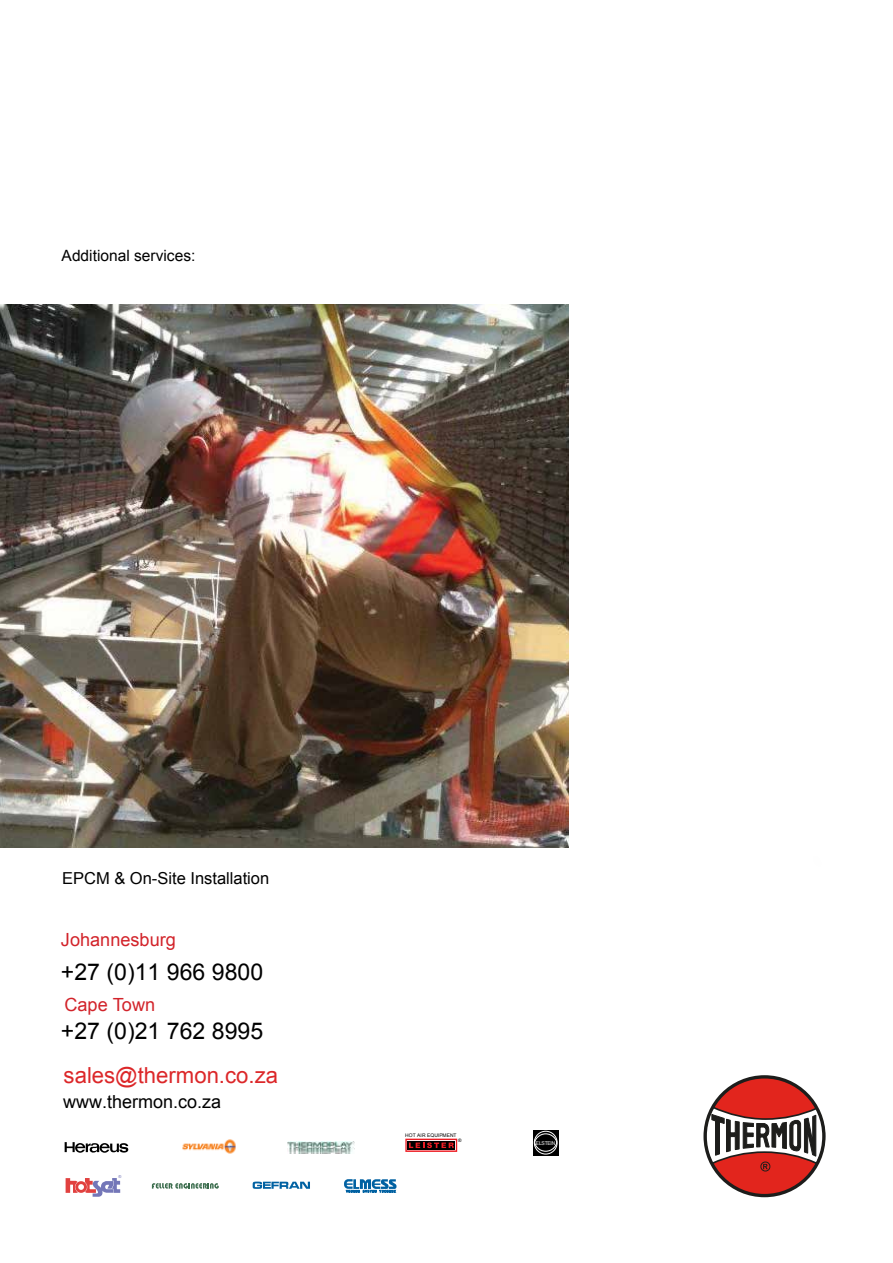
<style>
.page{position:relative;width:893px;height:1263px;background:#fff}
.page>*{position:absolute;margin:0;border:0;box-sizing:border-box;transform-origin:0 0}
.t1{font:23.1px "Arial";color:#000}
.t2{font:22.2px "Arial";color:#dc2729}
.t3{font:18.15px "Arial";color:#d2232a}
.t4{font:18px "Arial";color:#000}
.t5{font:16.5px "Arial";color:#000}
.t6{font:15.6px "Arial";color:#000}
.t7{font:5.25px "Arial";letter-spacing:-.045em;color:#fff;scale:.95 1}
.t8{font:4.95px "Arial";color:#000}
.t9{font:4.8px "Arial";color:#000}
.t10{font:4.05px "Arial";color:#7477b8}
</style>
<div class="page">
<img style="left:0;top:304px;width:568px;height:544px">
<div style="left:705px;top:1077px;width:119px;height:118px;background:#e2251d;border-radius:50%"></div>
<svg style="left:704px;top:1105px;width:122px;height:66px"></svg>
<svg style="left:253px;top:1181px;width:57px;height:8px"></svg>
<img style="left:288px;top:1141px;width:67px;height:12px">
<svg style="left:66px;top:1178px;width:54px;height:19px"></svg>
<svg style="left:65px;top:1142px;width:63px;height:11px"></svg>
<img style="left:182px;top:1139px;width:54px;height:15px">
<svg style="left:152px;top:1183px;width:67px;height:5px"></svg>
<svg style="left:533px;top:1130px;width:26px;height:25px"></svg>
<svg style="left:534px;top:1131px;width:23px;height:23px"></svg>
<div style="left:534px;top:1131px;width:23px;height:23px;border:1px solid #fff;border-radius:50%"></div>
<svg style="left:405px;top:1138px;width:52px;height:14px"></svg>
<svg style="left:344px;top:1179px;width:53px;height:13px"></svg>
<p class="t6" style="left:62px;top:245px;width:135px">Additional services:</p>
<p class="t5" style="left:62px;top:867px;width:209px">EPCM &amp; On-Site Installation</p>
<p class="t3" style="left:61px;top:928px;width:117px">Johannesburg</p>
<p class="t1" style="left:61px;top:957px;width:204px">+27 (0)11 966 9800</p>
<p class="t3" style="left:64px;top:993px;width:92px">Cape Town</p>
<p class="t1" style="left:61px;top:1016px;width:204px">+27 (0)21 762 8995</p>
<p class="t2" style="left:64px;top:1061px;width:216px">sales@thermon.co.za</p>
<p class="t4" style="left:63px;top:1090px;width:160px">www.thermon.co.za</p>
<p class="t10" style="left:119px;top:1174px;width:4px">®</p>
<p class="t8" style="left:405px;top:1132px;width:53px">HOT AIR EQUIPMENT</p>
<p class="t9" style="left:458px;top:1137px;width:5px">®</p>
<p class="t7" style="left:536px;top:1139px;width:22px">ELSTEIN</p>
</div>
